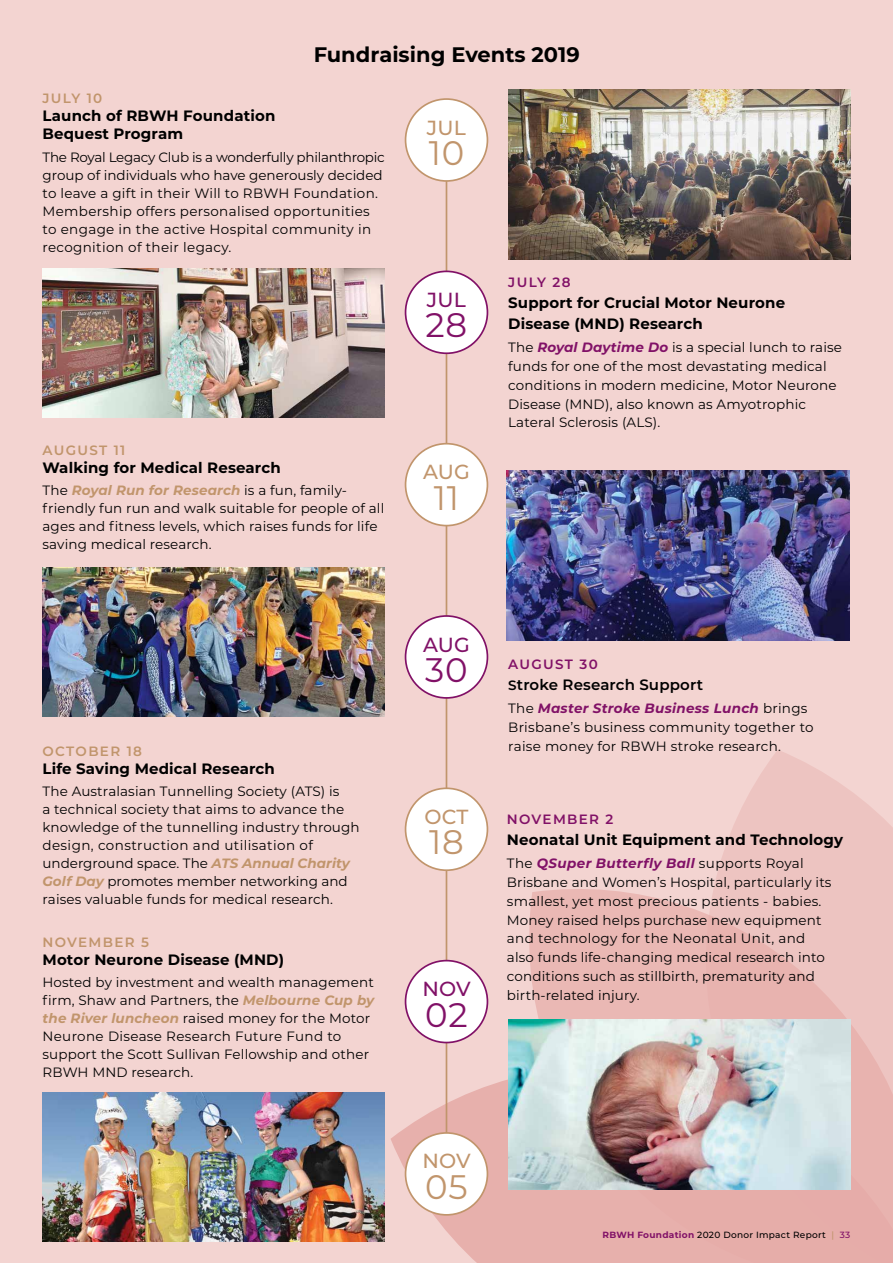
<style>
.page{position:relative;width:893px;height:1263px;background:#f3d4d1}
.page>*{position:absolute;margin:0;border:0;box-sizing:border-box;transform-origin:0 0}
.t1{font:34.05px "Montserrat";letter-spacing:.02em;color:#c1956c}
.t2{font:34.05px "Montserrat";color:#811167}
.t3{font:700 21px "Montserrat";color:#000}
.t4{font:500 20.4px "Montserrat";letter-spacing:.01em;color:#c1956c}
.t5{font:500 20.4px "Montserrat";letter-spacing:.01em;color:#811167}
.t6{font:700 15px/18px "Montserrat";letter-spacing:.01em;color:#000}
.t7{font:600 15px "Montserrat";letter-spacing:.01em;color:#000}
.t8{font:13.5px/18px "Montserrat";letter-spacing:.01em;color:#000}
.t9{font:600 13.5px "Montserrat";letter-spacing:.1em;color:#c1956c}
.t10{font:600 13.5px "Montserrat";letter-spacing:.1em;color:#811167}
.t11{font:500 9px "Montserrat";letter-spacing:.03em;color:#000}
.s1{font-weight:700;font-style:italic;color:#c1956c}
.s2{font-weight:700;font-style:italic;color:#811167}
.s3{font-size:13.5px}
.s4{font-weight:700;color:#811167}
.s5{color:#c1956c}
.s6{color:#811167}
</style>
<div class="page">
<div style="left:529px;top:889px;width:177px;height:130px;background:#eab8b4"></div>
<svg style="left:706px;top:750px;width:187px;height:316px;fill:#edc4c1"></svg>
<svg style="left:391px;top:1066px;width:502px;height:197px;fill:#e7b0ac"></svg>
<img style="left:43px;top:1093px;width:342px;height:149px">
<hr style="left:446px;top:99px;width:1px;height:1082px;background:#c1956c">
<div style="left:406px;top:99px;width:81px;height:82px;background:#fff;border-radius:50%"></div>
<div style="left:405px;top:98px;width:83px;height:84px;border:2px solid #c1956c;border-radius:50%"></div>
<div style="left:406px;top:271px;width:81px;height:82px;background:#fff;border-radius:50%"></div>
<div style="left:405px;top:270px;width:83px;height:84px;border:2px solid #811167;border-radius:50%"></div>
<div style="left:406px;top:444px;width:81px;height:82px;background:#fff;border-radius:50%"></div>
<div style="left:405px;top:443px;width:83px;height:83px;border:2px solid #c1956c;border-radius:50%"></div>
<div style="left:406px;top:616px;width:81px;height:82px;background:#fff;border-radius:50%"></div>
<div style="left:405px;top:615px;width:83px;height:84px;border:2px solid #811167;border-radius:50%"></div>
<div style="left:406px;top:788px;width:81px;height:82px;background:#fff;border-radius:50%"></div>
<div style="left:405px;top:787px;width:83px;height:84px;border:2px solid #c1956c;border-radius:50%"></div>
<div style="left:406px;top:961px;width:81px;height:81px;background:#fff;border-radius:50%"></div>
<div style="left:405px;top:960px;width:83px;height:83px;border:2px solid #811167;border-radius:50%"></div>
<div style="left:406px;top:1133px;width:81px;height:82px;background:#fff;border-radius:50%"></div>
<div style="left:405px;top:1132px;width:83px;height:84px;border:2px solid #c1956c;border-radius:50%"></div>
<img style="left:508px;top:90px;width:342px;height:170px">
<img style="left:43px;top:567px;width:342px;height:149px">
<img style="left:507px;top:470px;width:342px;height:170px">
<img style="left:508px;top:1019px;width:342px;height:170px">
<img style="left:43px;top:269px;width:342px;height:149px">
<h2 class="t3" style="left:314px;top:39px;width:267px">Fundraising Events 2019</h2>
<p class="t9" style="left:43px;top:89px;width:61px">JULY 10</p>
<p class="t6" style="left:43px;top:106px;width:234px">Launch of RBWH Foundation<br>Bequest Program</p>
<p class="t8" style="left:43px;top:147px;width:344px">The Royal Legacy Club is a wonderfully philanthropic group of individuals who have generously decided to leave a gift in their Will to RBWH Foundation.<br>Membership offers personalised opportunities to engage in the active Hospital community in recognition of their legacy.</p>
<h3 class="t4" style="left:427px;top:113px;width:41px">JUL</h3>
<h1 class="t1" style="left:429px;top:130px;width:37px">10</h1>
<h3 class="t5" style="left:427px;top:285px;width:41px">JUL</h3>
<h1 class="t2" style="left:426px;top:302px;width:43px">28</h1>
<p class="t9" style="left:43px;top:440px;width:84px">AUGUST 11</p>
<p class="t6" style="left:43px;top:458px;width:240px">Walking for Medical Research</p>
<p class="t8" style="left:43px;top:481px;width:343px">The <span class="s1">Royal Run for Research</span> is a fun, family&shy;friendly fun run and walk suitable for people of all ages and fitness levels, which raises funds for life saving medical research.</p>
<h3 class="t4" style="left:423px;top:458px;width:48px">AUG</h3>
<h1 class="t1" style="left:434px;top:474px;width:27px">11</h1>
<h3 class="t5" style="left:423px;top:630px;width:48px">AUG</h3>
<h1 class="t2" style="left:425px;top:647px;width:44px">30</h1>
<p class="t10" style="left:508px;top:273px;width:64px">JULY 28</p>
<p class="t6" style="left:508px;top:292px;width:278px;line-height:21px">Support for Crucial Motor Neurone<br>Disease (MND) Research</p>
<p class="t8" style="left:508px;top:338px;width:335px;line-height:18.8px">The <span class="s2">Royal Daytime Do</span> is a special lunch to raise funds for one of the most devastating medical conditions in modern medicine, Motor Neurone Disease (MND), also known as Amyotrophic Lateral Sclerosis (ALS).</p>
<p class="t10" style="left:508px;top:655px;width:91px">AUGUST 30</p>
<p class="t7" style="left:508px;top:674px;width:196px"><span class="s3">S</span>troke Research Support</p>
<p class="t8" style="left:508px;top:698px;width:307px;line-height:18.8px">The <span class="s2">Master Stroke Business Lunch</span> brings<br>Brisbane’s business community together to</p>
<p class="t9" style="left:43px;top:741px;width:101px">OCTOBER 18</p>
<p class="t8" style="left:508px;top:736px;width:274px">raise money for RBWH stroke research.</p>
<p class="t6" style="left:43px;top:759px;width:234px">Life Saving Medical Research</p>
<p class="t8" style="left:43px;top:782px;width:319px">The Australasian Tunnelling Society (ATS) is<br>a technical society that aims to advance the knowledge of the tunnelling industry through design, construction and utilisation of underground space. The <span class="s1">ATS Annual Charity Golf Day</span> promotes member networking and raises valuable funds for medical research.</p>
<h3 class="t4" style="left:424px;top:802px;width:46px">OCT</h3>
<h1 class="t1" style="left:429px;top:819px;width:36px">18</h1>
<p class="t10" style="left:507px;top:810px;width:108px">NOVEMBER 2</p>
<p class="t6" style="left:507px;top:830px;width:338px">Neonatal Unit Equipment and Technology</p>
<p class="t8" style="left:507px;top:854px;width:326px;line-height:18.8px">The <span class="s2">QSuper Butterfly Ball</span> supports Royal Brisbane and Women’s Hospital, particularly its smallest, yet most precious patients - babies.<br>Money raised helps purchase new equipment and technology for the Neonatal Unit, and also funds life-changing medical research into conditions such as stillbirth, prematurity and birth-related injury.</p>
<p class="t9" style="left:43px;top:933px;width:108px">NOVEMBER 5</p>
<p class="t6" style="left:43px;top:950px;width:243px">Motor Neurone Disease (MND)</p>
<p class="t8" style="left:43px;top:973px;width:333px">Hosted by investment and wealth management firm, Shaw and Partners, the <span class="s1">Melbourne Cup by the River luncheon</span> raised money for the Motor Neurone Disease Research Future Fund to support the Scott Sullivan Fellowship and other RBWH MND research.</p>
<h3 class="t5" style="left:422px;top:975px;width:50px">NOV</h3>
<h1 class="t2" style="left:425px;top:991px;width:44px">02</h1>
<h3 class="t4" style="left:422px;top:1147px;width:50px">NOV</h3>
<h1 class="t1" style="left:425px;top:1163px;width:44px">05</h1>
<p class="t11" style="left:602px;top:1228px;width:249px"><span class="s4">RBWH Foundation</span> 2020 Donor Impact Report <span class="s5">|</span> <span class="s6">33</span></p>
</div>
